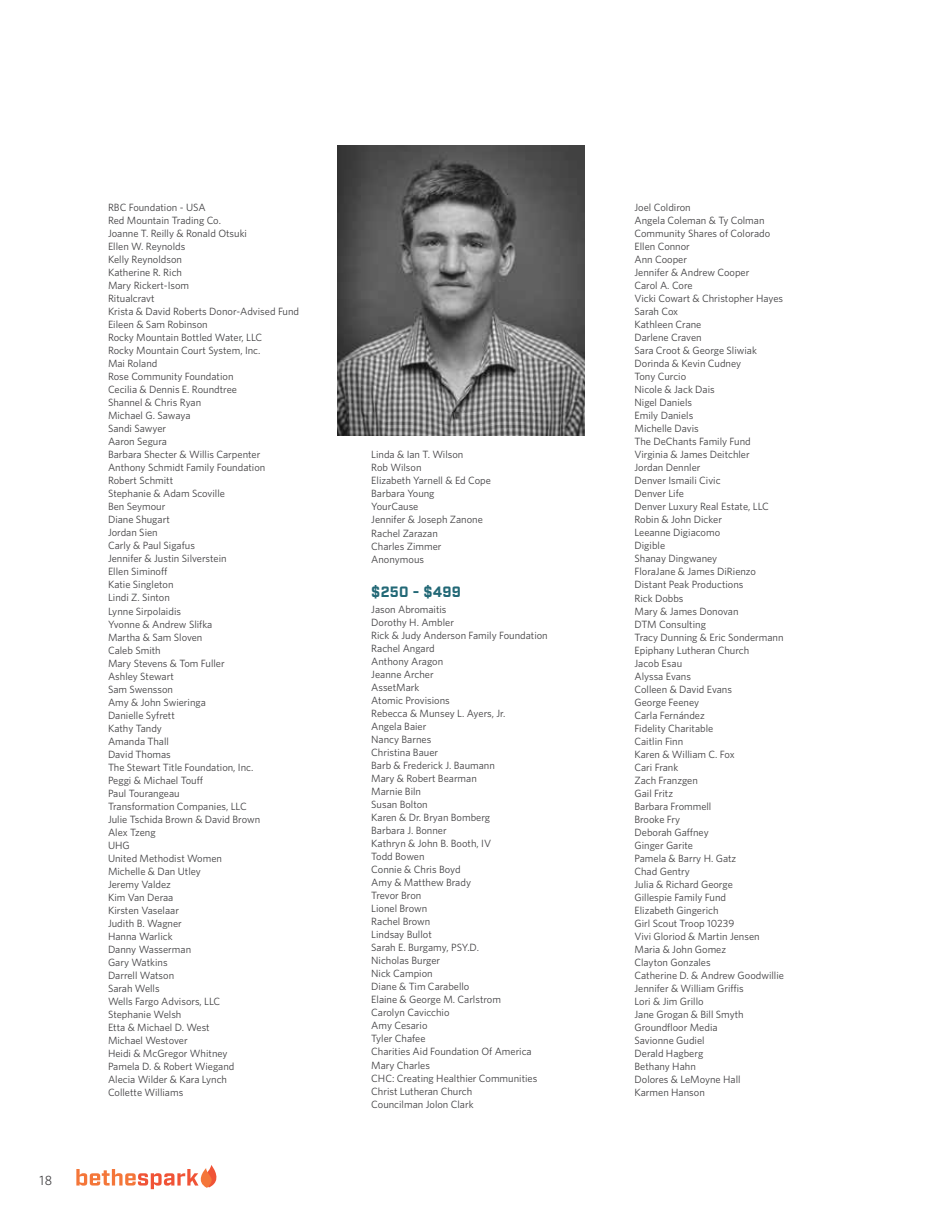
<style>
.page{position:relative;width:945px;height:1215px;background:#fff}
.page>*{position:absolute;margin:0;border:0;box-sizing:border-box;transform-origin:0 0}
.t1{font:700 15px "Industry";letter-spacing:.02em;color:#226876}
.t2{font:13.5px "Whitney";color:#414042;scale:.96 1}
.t3{font:10.5px/13px "Whitney";color:#414042}
</style>
<div class="page">
<svg style="left:76px;top:1165px;width:141px;height:24px"></svg>
<img style="left:337px;top:146px;width:248px;height:290px">
<p class="t2" style="left:40px;top:1171px;width:15px">18</p>
<p class="t3" style="left:108px;top:200px;width:193px">RBC Foundation - USA<br>Red Mountain Trading Co.<br>Joanne T. Reilly &amp; Ronald Otsuki<br>Ellen W. Reynolds<br>Kelly Reynoldson<br>Katherine R. Rich<br>Mary Rickert-Isom<br>Ritualcravt<br>Krista &amp; David Roberts Donor-Advised Fund<br>Eileen &amp; Sam Robinson<br>Rocky Mountain Bottled Water, LLC<br>Rocky Mountain Court System, Inc.<br>Mai Roland<br>Rose Community Foundation<br>Cecilia &amp; Dennis E. Roundtree<br>Shannel &amp; Chris Ryan<br>Michael G. Sawaya<br>Sandi Sawyer<br>Aaron Segura<br>Barbara Shecter &amp; Willis Carpenter<br>Anthony Schmidt Family Foundation<br>Robert Schmitt<br>Stephanie &amp; Adam Scoville<br>Ben Seymour<br>Diane Shugart<br>Jordan Sien<br>Carly &amp; Paul Sigafus<br>Jennifer &amp; Justin Silverstein<br>Ellen Siminoff<br>Katie Singleton<br>Lindi Z. Sinton<br>Lynne Sirpolaidis<br>Yvonne &amp; Andrew Slifka<br>Martha &amp; Sam Sloven<br>Caleb Smith<br>Mary Stevens &amp; Tom Fuller<br>Ashley Stewart<br>Sam Swensson<br>Amy &amp; John Swieringa<br>Danielle Syfrett<br>Kathy Tandy<br>Amanda Thall<br>David Thomas<br>The Stewart Title Foundation, Inc.<br>Peggi &amp; Michael Touff<br>Paul Tourangeau<br>Transformation Companies, LLC<br>Julie Tschida Brown &amp; David Brown<br>Alex Tzeng<br>UHG<br>United Methodist Women<br>Michelle &amp; Dan Utley<br>Jeremy Valdez<br>Kim Van Deraa<br>Kirsten Vaselaar<br>Judith B. Wagner<br>Hanna Warlick<br>Danny Wasserman<br>Gary Watkins<br>Darrell Watson<br>Sarah Wells<br>Wells Fargo Advisors, LLC<br>Stephanie Welsh<br>Etta &amp; Michael D. West<br>Michael Westover<br>Heidi &amp; McGregor Whitney<br>Pamela D. &amp; Robert Wiegand<br>Alecia Wilder &amp; Kara Lynch<br>Collette Williams</p>
<p class="t3" style="left:371px;top:448px;width:121px">Linda &amp; Ian T. Wilson<br>Rob Wilson<br>Elizabeth Yarnell &amp; Ed Cope<br>Barbara Young<br>YourCause<br>Jennifer &amp; Joseph Zanone<br>Rachel Zarazan<br>Charles Zimmer<br>Anonymous</p>
<h1 class="t1" style="left:371px;top:583px;width:91px">$250 - $499</h1>
<p class="t3" style="left:371px;top:602px;width:178px">Jason Abromaitis<br>Dorothy H. Ambler<br>Rick &amp; Judy Anderson Family Foundation<br>Rachel Angard<br>Anthony Aragon<br>Jeanne Archer<br>AssetMark<br>Atomic Provisions<br>Rebecca &amp; Munsey L. Ayers, Jr.<br>Angela Baier<br>Nancy Barnes<br>Christina Bauer<br>Barb &amp; Frederick J. Baumann<br>Mary &amp; Robert Bearman<br>Marnie Biln<br>Susan Bolton<br>Karen &amp; Dr. Bryan Bomberg<br>Barbara J. Bonner<br>Kathryn &amp; John B. Booth, IV<br>Todd Bowen<br>Connie &amp; Chris Boyd<br>Amy &amp; Matthew Brady<br>Trevor Bron<br>Lionel Brown<br>Rachel Brown<br>Lindsay Bullot<br>Sarah E. Burgamy, PSY.D.<br>Nicholas Burger<br>Nick Campion<br>Diane &amp; Tim Carabello<br>Elaine &amp; George M. Carlstrom<br>Carolyn Cavicchio<br>Amy Cesario<br>Tyler Chafee<br>Charities Aid Foundation Of America<br>Mary Charles<br>CHC: Creating Healthier Communities<br>Christ Lutheran Church<br>Councilman Jolon Clark</p>
<p class="t3" style="left:634px;top:200px;width:151px">Joel Coldiron<br>Angela Coleman &amp; Ty Colman<br>Community Shares of Colorado<br>Ellen Connor<br>Ann Cooper<br>Jennifer &amp; Andrew Cooper<br>Carol A. Core<br>Vicki Cowart &amp; Christopher Hayes<br>Sarah Cox<br>Kathleen Crane<br>Darlene Craven<br>Sara Croot &amp; George Sliwiak<br>Dorinda &amp; Kevin Cudney<br>Tony Curcio<br>Nicole &amp; Jack Dais<br>Nigel Daniels<br>Emily Daniels<br>Michelle Davis<br>The DeChants Family Fund<br>Virginia &amp; James Deitchler<br>Jordan Dennler<br>Denver Ismaili Civic<br>Denver Life<br>Denver Luxury Real Estate, LLC<br>Robin &amp; John Dicker<br>Leeanne Digiacomo<br>Digible<br>Shanay Dingwaney<br>FloraJane &amp; James DiRienzo<br>Distant Peak Productions<br>Rick Dobbs<br>Mary &amp; James Donovan<br>DTM Consulting<br>Tracy Dunning &amp; Eric Sondermann<br>Epiphany Lutheran Church<br>Jacob Esau<br>Alyssa Evans<br>Colleen &amp; David Evans<br>George Feeney<br>Carla Fernández<br>Fidelity Charitable<br>Caitlin Finn<br>Karen &amp; William C. Fox<br>Cari Frank<br>Zach Franzgen<br>Gail Fritz<br>Barbara Frommell<br>Brooke Fry<br>Deborah Gaffney<br>Ginger Garite<br>Pamela &amp; Barry H. Gatz<br>Chad Gentry<br>Julia &amp; Richard George<br>Gillespie Family Fund<br>Elizabeth Gingerich<br>Girl Scout Troop 10239<br>Vivi Gloriod &amp; Martin Jensen<br>Maria &amp; John Gomez<br>Clayton Gonzales<br>Catherine D. &amp; Andrew Goodwillie<br>Jennifer &amp; William Griffis<br>Lori &amp; Jim Grillo<br>Jane Grogan &amp; Bill Smyth<br>Groundfloor Media<br>Savionne Gudiel<br>Derald Hagberg<br>Bethany Hahn<br>Dolores &amp; LeMoyne Hall<br>Karmen Hanson</p>
</div>
